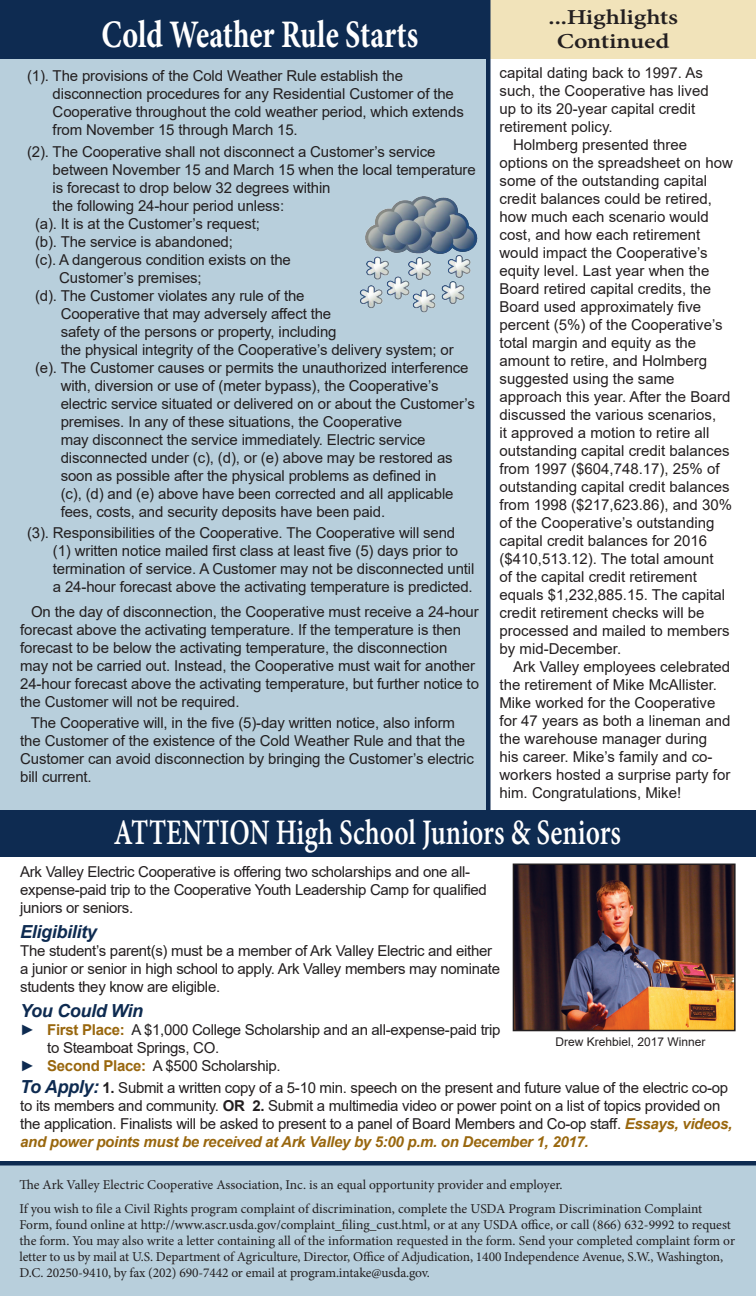
<style>
.page{position:relative;width:756px;height:1296px;background:#fff}
.page>*{position:absolute;margin:0;border:0;box-sizing:border-box;transform-origin:0 0}
.t1{font:700 39px "Adobe Devanagari";color:#fff;scale:.77 1}
.t2{font:700 39px "Minion Pro";color:#fff;scale:.77 1}
.t3{font:700 23.1px/23.4px "Adobe Devanagari";letter-spacing:-.01em;color:#231f20;text-align:center;scale:1.23 1}
.t4{font:italic 700 18px "Arial";letter-spacing:-.02em;color:#0e2b51}
.t5{font:15px/18px "Arial";letter-spacing:-.01em;color:#231f20}
.t6{font:13.5px/16.2px "Minion Pro";letter-spacing:-.005em;color:#231f20}
.t7{font:12px "Arial";color:#231f20}
.s1{color:#0e2b51}
.s2{font-weight:700;color:#99670e}
.s3{font-weight:700;font-style:italic;font-size:18px;color:#0e2b51}
.s4{font-weight:700}
.s5{font-weight:700;font-style:italic;color:#99670e}
</style>
<div class="page">
<div style="left:0;top:0;width:486px;height:818px;background:#b8cfdc"></div>
<div style="left:0;top:810px;width:756px;height:46px;background:#0e2b51"></div>
<svg style="left:486px;top:0;width:270px;height:810px"></svg>
<div style="left:0;top:1161px;width:756px;height:135px;background:#b8cfdc"></div>
<div style="left:0;top:0;width:486px;height:58px;background:#0e2b51"></div>
<img style="left:359px;top:196px;width:119px;height:117px">
<img style="left:516px;top:867px;width:217px;height:161px">
<div style="left:513px;top:864px;width:223px;height:167px;border:2px solid #231f20"></div>
<h1 class="t2" style="left:101px;top:7px;width:413px">Cold Weather Rule Starts</h1>
<h2 class="t3" style="left:548px;top:8px;width:107px">...Highlights<br>Continued</h2>
<p class="t5" style="left:500px;top:64px;width:211px">capital dating back to 1997. As such, the Cooperative has lived up to its 20-year capital credit retirement policy.</p>
<p class="t5" style="left:500px;top:136px;width:235px;text-indent:14px">Holmberg presented three options on the spreadsheet on how some of the outstanding capital credit balances could be retired, how much each scenario would cost, and how each retirement would impact the Cooperative’s equity level. Last year when the<br>Board retired capital credits, the<br>Board used approximately five percent (5%) of the Cooperative’s total margin and equity as the amount to retire, and Holmberg suggested using the same approach this year. After the Board discussed the various scenarios,<br>it approved a motion to retire all outstanding capital credit balances from 1997 ($604,748.17), 25% of outstanding capital credit balances from 1998 ($217,623.86), and 30% of the Cooperative’s outstanding capital credit balances for 2016 ($410,513.12). The total amount<br>of the capital credit retirement equals $1,232,885.15. The capital credit retirement checks will be processed and mailed to members by mid-December.</p>
<p class="t5" style="left:500px;top:658px;width:232px;text-indent:14px">Ark Valley employees celebrated the retirement of Mike McAllister.<br>Mike worked for the Cooperative for 47 years as both a lineman and the warehouse manager during<br>his career. Mike’s family and co&shy;workers hosted a surprise party for him. Congratulations, Mike!</p>
<p class="t5" style="left:53px;top:67px;width:413px;text-indent:-26px">(1). The provisions of the Cold Weather Rule establish the disconnection procedures for any Residential Customer of the Cooperative throughout the cold weather period, which extends from November 15 through March 15.</p>
<p class="t5" style="left:27px;top:142px;width:410px">(2). The Cooperative shall not disconnect a Customer’s service</p>
<p class="t5" style="left:53px;top:160px;width:425px">between November 15 and March 15 when the local temperature</p>
<p class="t5" style="left:53px;top:178px;width:279px">is forecast to drop below 32 degrees within</p>
<p class="t5" style="left:53px;top:196px;width:233px">the following 24-hour period unless:</p>
<p class="t5" style="left:35px;top:214px;width:226px">(a). It is at the Customer’s request;</p>
<p class="t5" style="left:35px;top:232px;width:199px">(b). The service is abandoned;</p>
<p class="t5" style="left:35px;top:250px;width:257px">(c). A dangerous condition exists on the</p>
<p class="t5" style="left:59px;top:268px;width:144px">Customer’s premises;</p>
<p class="t5" style="left:35px;top:286px;width:271px">(d). The Customer violates any rule of the</p>
<p class="t5" style="left:61px;top:304px;width:272px">Cooperative that may adversely affect the</p>
<p class="t5" style="left:61px;top:322px;width:277px">safety of the persons or property, including</p>
<p class="t5" style="left:61px;top:340px;width:395px">the physical integrity of the Cooperative’s delivery system; or</p>
<p class="t5" style="left:35px;top:358px;width:435px">(e). The Customer causes or permits the unauthorized interference</p>
<p class="t5" style="left:61px;top:376px;width:379px">with, diversion or use of (meter bypass), the Cooperative’s</p>
<p class="t5" style="left:61px;top:394px;width:416px">electric service situated or delivered on or about the Customer’s</p>
<p class="t5" style="left:61px;top:412px;width:343px">premises. In any of these situations, the Cooperative</p>
<p class="t5" style="left:61px;top:430px;width:366px">may disconnect the service immediately. Electric service</p>
<p class="t5" style="left:61px;top:448px;width:394px">disconnected under (c), (d), or (e) above may be restored as</p>
<p class="t5" style="left:61px;top:466px;width:377px">soon as possible after the physical problems as defined in</p>
<p class="t5" style="left:61px;top:484px;width:394px">(c), (d) and (e) above have been corrected and all applicable</p>
<p class="t5" style="left:61px;top:502px;width:326px">fees, costs, and security deposits have been paid.</p>
<p class="t5" style="left:53px;top:524px;width:423px;text-indent:-26px">(3). Responsibilities of the Cooperative. The Cooperative will send (1) written notice mailed first class at least five (5) days prior to termination of service. A Customer may not be disconnected until a 24-hour forecast above the activating temperature is predicted.</p>
<p class="t5" style="left:20px;top:603px;width:460px;text-indent:11px">On the day of disconnection, the Cooperative must receive a 24-hour forecast above the activating temperature. If the temperature is then forecast to be below the activating temperature, the disconnection may not be carried out. Instead, the Cooperative must wait for another 24-hour forecast above the activating temperature, but further notice to the Customer will not be required.</p>
<p class="t5" style="left:20px;top:714px;width:455px;text-indent:10px">The Cooperative will, in the five (5)-day written notice, also inform the Customer of the existence of the Cold Weather Rule and that the Customer can avoid disconnection by bringing the Customer’s electric bill current.</p>
<h1 class="t1" style="left:114px;top:810px;width:660px">ATTENTION High School Juniors &amp; Seniors</h1>
<p class="t5" style="left:20px;top:863px;width:468px">Ark Valley Electric Cooperative is offering two scholarships and one all&shy;expense-paid trip to the Cooperative Youth Leadership Camp for qualified juniors or seniors.</p>
<p class="t4" style="left:20px;top:920px;width:78px">Eligibility</p>
<p class="t5" style="left:20px;top:942px;width:481px">The student’s parent(s) must be a member of Ark Valley Electric and either a junior or senior in high school to apply. Ark Valley members may nominate students they know are eligible.</p>
<p class="t4" style="left:20px;top:999px;width:124px">You Could Win</p>
<p class="t5" style="left:20px;top:1021px;width:482px"><span class="s1">►</span> <span class="s2">First Place:</span> A $1,000 College Scholarship and an all-expense-paid trip</p>
<p class="t5" style="left:47px;top:1039px;width:174px">to Steamboat Springs, CO.</p>
<p class="t5" style="left:20px;top:1057px;width:262px"><span class="s1">►</span> <span class="s2">Second Place:</span> A $500 Scholarship.</p>
<p class="t5" style="left:20px;top:1079px;width:714px"><span class="s3">To Apply:</span> <span class="s4">1.</span> Submit a written copy of a 5-10 min. speech on the present and future value of the electric co-op to its members and community. <span class="s4">OR 2.</span> Submit a multimedia video or power point on a list of topics provided on the application. Finalists will be asked to present to a panel of Board Members and Co-op staff. <span class="s5">Essays, videos, and power points must be received at Ark Valley by 5:00 p.m. on December 1, 2017.</span></p>
<p class="t7" style="left:555px;top:1034px;width:152px">Drew Krehbiel, 2017 Winner</p>
<p class="t6" style="left:19px;top:1173px;width:684px;line-height:23.4px">The Ark Valley Electric Cooperative Association, Inc. is an equal opportunity provider and employer.<br>If you wish to file a Civil Rights program complaint of discrimination, complete the USDA Program Discrimination Complaint</p>
<p class="t6" style="left:19px;top:1216px;width:717px">Form, found online at http://www.ascr.usda.gov/complaint_filing_cust.html, or at any USDA office, or call (866) 632-9992 to request the form. You may also write a letter containing all of the information requested in the form. Send your completed complaint form or letter to us by mail at U.S. Department of Agriculture, Director, Office of Adjudication, 1400 Independence Avenue, S.W., Washington, D.C. 20250-9410, by fax (202) 690-7442 or email at program.intake@usda.gov.</p>
</div>
